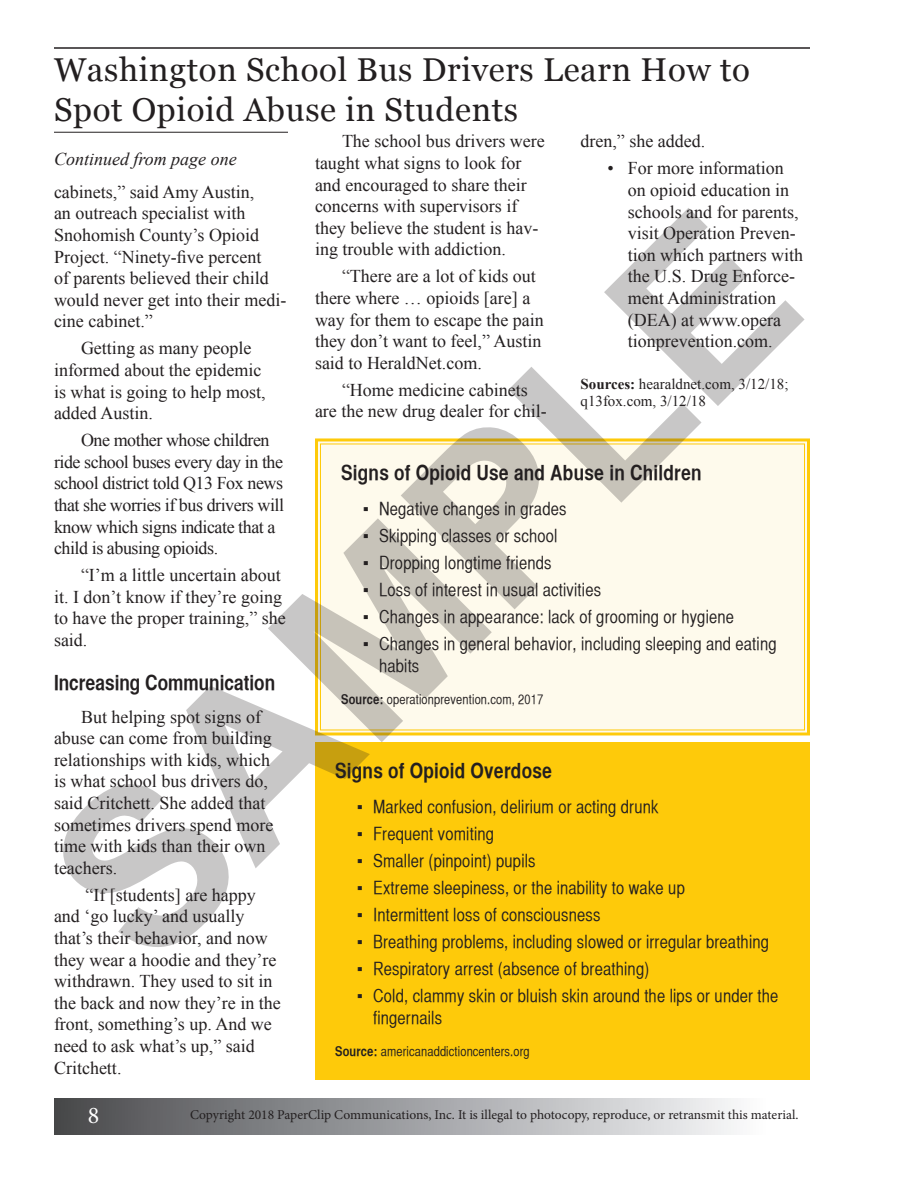
<style>
.page{position:relative;width:918px;height:1188px;background:#fff}
.page>*{position:absolute;margin:0;border:0;box-sizing:border-box;transform-origin:0 0}
.t1{font:700 225px "Arial";color:#231f20}
.Front_Page_Head{font:33px/39.6px "Georgia";letter-spacing:.02em;color:#231f20}
.t2{font:24px "Minion Pro";color:#fff}
.Box_Head{font:21px "Helvetica CY Bold";letter-spacing:.01em;color:#231f20}
.Subhead{font:21px "Helvetica CY Bold";color:#231f20}
.Body{font:18px/21.6px "Times New Roman";color:#231f20}
.t3{font:18px/21.6px "Helvetica CY Plain";letter-spacing:.01em;color:#231f20}
.Body-2{font:18px/21.6px "Times New Roman";letter-spacing:-.025em;color:#231f20}
.continued_from{font:italic 18px "Times New Roman";color:#231f20}
.Source{font:15px/16.5px "Times New Roman";color:#231f20}
.t4{font:13.5px "Minion Pro";color:#231f20}
.Box_Source{font:13.5px "Helvetica CY Plain";letter-spacing:.01em;color:#231f20}
.s1{font-weight:700}
.s2{font-family:"Times New Roman"}
.s3{font-family:"Helvetica CY Bold"}
</style>
<div class="page">
<hr style="left:54px;top:47px;width:756px;height:2px;background:#231f20">
<div style="left:54px;top:1099px;width:756px;height:36px;background:linear-gradient(to right,#48494d,#fff)"></div>
<hr style="left:54px;top:132px;width:234px;height:1px;background:#231f20">
<div style="left:315px;top:438px;width:495px;height:298px;background:#fefaec"></div>
<div style="left:320px;top:443px;width:485px;height:287px;border:1px solid #feca0a"></div>
<div style="left:315px;top:742px;width:495px;height:338px;background:#feca0a"></div>
<p class="Front_Page_Head" style="left:54px;top:48px;width:697px">Washington School Bus Drivers Learn How to<br>Spot Opioid Abuse in Students</p>
<p class="Body" style="left:315px;top:130px;width:231px;text-indent:27px">The school bus drivers were taught what signs to look for and encouraged to share their concerns with supervisors if they believe the student is hav&shy;ing trouble with addiction.</p>
<p class="Body" style="left:315px;top:265px;width:230px;text-indent:27px">“There are a lot of kids out there where … opioids [are] a way for them to escape the pain they don’t want to feel,” Austin said to HeraldNet.com.</p>
<p class="Body" style="left:315px;top:379px;width:233px;text-align:center">“Home medicine cabinets<br>are the new drug dealer for chil-</p>
<p class="Body" style="left:580px;top:130px;width:126px">dren,” she added.</p>
<p class="Body" style="left:628px;top:157px;width:177px;text-indent:-20px">• For more information on opioid education in schools and for parents, visit Operation Preven&shy;tion which partners with the U.S. Drug Enforce&shy;ment Administration (DEA) at www.opera tionprevention.com.</p>
<p class="Source" style="left:580px;top:376px;width:210px"><span class="s1">Sources:</span> hearaldnet.com, 3/12/18; q13fox.com, 3/12/18</p>
<p class="continued_from" style="left:54px;top:147px;width:184px">Continued from page one</p>
<p class="Body" style="left:54px;top:181px;width:234px">cabinets,” said Amy Austin,<br>an outreach specialist with<br>Snohomish County’s Opioid<br>Project. “Ninety-five percent<br>of parents believed their child would never get into their medi&shy;cine cabinet.”</p>
<p class="Body" style="left:54px;top:337px;width:213px;text-indent:27px">Getting as many people informed about the epidemic is what is going to help most, added Austin.</p>
<p class="Body-2" style="left:54px;top:429px;width:232px;text-indent:27px">One mother whose children ride school buses every day in the school district told Q13 Fox news that she worries if bus drivers will know which signs indicate that a child is abusing opioids.</p>
<p class="Body" style="left:54px;top:564px;width:233px;text-indent:27px">“I’m a little uncertain about it. I don’t know if they’re going to have the proper training,” she said.</p>
<p class="Subhead" style="left:54px;top:670px;width:223px">Increasing Communication</p>
<p class="Body" style="left:54px;top:705px;width:221px;text-indent:27px">But helping spot signs of abuse can come from building relationships with kids, which is what school bus drivers do, said Critchett. She added that sometimes drivers spend more time with kids than their own teachers.</p>
<p class="Body" style="left:54px;top:884px;width:228px;text-indent:32px">“If [students] are happy and ‘go lucky’ and usually that’s their behavior, and now they wear a hoodie and they’re withdrawn. They used to sit in the back and now they’re in the front, something’s up. And we need to ask what’s up,” said<br>Critchett.</p>
<h1 class="t1" style="left:-12px;top:813px;width:939px;rotate:-45deg">SAMPLE</h1>
<p class="Box_Head" style="left:341px;top:460px;width:362px">Signs of Opioid Use and Abuse in Children</p>
<p class="t3" style="left:363px;top:498px;width:205px"><span class="s2">▪</span> Negative changes in grades</p>
<p class="t3" style="left:363px;top:525px;width:196px"><span class="s2">▪</span> Skipping classes or school</p>
<p class="t3" style="left:363px;top:552px;width:190px"><span class="s2">▪</span> Dropping longtime friends</p>
<p class="t3" style="left:363px;top:579px;width:240px"><span class="s2">▪</span> Loss of interest in usual activities</p>
<p class="t3" style="left:363px;top:606px;width:373px"><span class="s2">▪</span> Changes in appearance: lack of grooming or hygiene</p>
<p class="t3" style="left:379px;top:633px;width:399px;text-indent:-16px"><span class="s2">▪</span> Changes in general behavior, including sleeping and eating habits</p>
<p class="Box_Source" style="left:341px;top:692px;width:203px"><span class="s3">Source:</span> operationprevention.com, 2017</p>
<p class="Box_Head" style="left:335px;top:758px;width:218px">Signs of Opioid Overdose</p>
<p class="t3" style="left:357px;top:796px;width:303px"><span class="s2">▪</span> Marked confusion, delirium or acting drunk</p>
<p class="t3" style="left:357px;top:823px;width:139px"><span class="s2">▪</span> Frequent vomiting</p>
<p class="t3" style="left:357px;top:850px;width:180px"><span class="s2">▪</span> Smaller (pinpoint) pupils</p>
<p class="t3" style="left:357px;top:877px;width:330px"><span class="s2">▪</span> Extreme sleepiness, or the inability to wake up</p>
<p class="t3" style="left:357px;top:904px;width:245px"><span class="s2">▪</span> Intermittent loss of consciousness</p>
<p class="t3" style="left:357px;top:931px;width:414px"><span class="s2">▪</span> Breathing problems, including slowed or irregular breathing</p>
<p class="t3" style="left:357px;top:958px;width:294px"><span class="s2">▪</span> Respiratory arrest (absence of breathing)</p>
<p class="t3" style="left:373px;top:985px;width:407px;text-indent:-16px"><span class="s2">▪</span> Cold, clammy skin or bluish skin around the lips or under the fingernails</p>
<p class="Box_Source" style="left:335px;top:1044px;width:196px"><span class="s3">Source:</span> americanaddictioncenters.org</p>
<h3 class="t2" style="left:88px;top:1099px;width:13px">8</h3>
<p class="t4" style="left:190px;top:1105px;width:610px">Copyright 2018 PaperClip Communications, Inc. It is illegal to photocopy, reproduce, or retransmit this material.</p>
</div>
